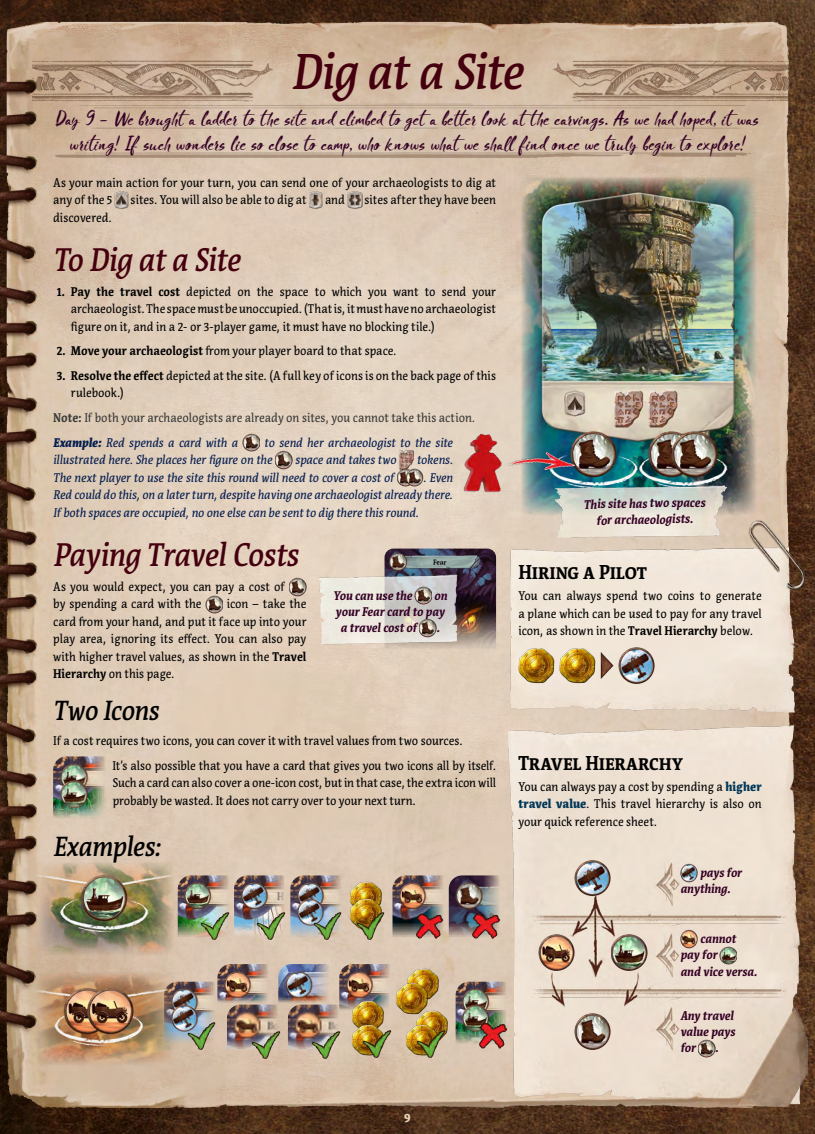
<style>
.page{position:relative;width:815px;height:1134px;background:#fff}
.page>*{position:absolute;margin:0;border:0;box-sizing:border-box;transform-origin:0 0}
.t1{font:italic 500 50px "Acuta";letter-spacing:-.025em;color:#44000e;scale:.9 1}
.t2{font:italic 500 32.5px "Acuta";letter-spacing:-.02em;color:#44000e;scale:.9 1}
.t3{font:italic 500 27.5px "Acuta";letter-spacing:-.015em;color:#000;scale:.9 1}
.t4{font:700 20px "Acuta";letter-spacing:-.005em;color:#000;scale:.9 1}
.t5{font:16.88px/25px "Blooms";letter-spacing:.02em;color:#340024;text-align:center}
.t6{font:12.5px/17.5px "Acuta";letter-spacing:-.005em;color:#000;scale:.9 1}
.t7{font:italic 12.5px/17.5px "Acuta";letter-spacing:-.005em;color:#061e4f;scale:.9 1}
.t8{font:italic 700 12.5px/16.2px "Acuta";letter-spacing:-.005em;color:#340024;scale:.9 1}
.t9{font:12.5px/24.6px "Acuta";letter-spacing:-.005em;color:#383937;scale:.9 1}
.t10{font:900 12.5px "Acuta";color:#e7d5b5;scale:.9 1}
.s1{font-weight:700}
.s2{font-weight:900;font-style:italic;color:#061e4f}
.s3{font-style:italic;color:#061e4f}
.s4{font-weight:900;color:#003657}
</style>
<div class="page">
<img style="left:0;top:0;width:815px;height:1134px">
<img style="left:513px;top:169px;width:252px;height:352px">
<img style="left:339px;top:870px;width:53px;height:17px">
<img style="left:182px;top:875px;width:48px;height:107px">
<img style="left:234px;top:875px;width:53px;height:129px">
<img style="left:290px;top:875px;width:53px;height:129px">
<img style="left:392px;top:875px;width:53px;height:97px">
<img style="left:449px;top:875px;width:52px;height:124px">
<img style="left:200px;top:912px;width:30px;height:27px">
<img style="left:256px;top:912px;width:31px;height:27px">
<img style="left:312px;top:912px;width:27px;height:27px">
<img style="left:414px;top:911px;width:31px;height:29px">
<img style="left:471px;top:911px;width:31px;height:29px">
<img style="left:339px;top:887px;width:53px;height:53px">
<img style="left:355px;top:912px;width:31px;height:27px">
<img style="left:217px;top:964px;width:53px;height:156px">
<img style="left:278px;top:964px;width:53px;height:156px">
<img style="left:27px;top:854px;width:155px;height:220px">
<img style="left:164px;top:982px;width:53px;height:152px">
<img style="left:227px;top:1004px;width:52px;height:130px">
<img style="left:288px;top:1004px;width:52px;height:130px">
<img style="left:339px;top:964px;width:53px;height:156px">
<img style="left:456px;top:982px;width:52px;height:152px">
<img style="left:186px;top:1022px;width:31px;height:27px">
<img style="left:478px;top:1021px;width:30px;height:29px">
<img style="left:341px;top:989px;width:45px;height:24px">
<img style="left:341px;top:1013px;width:108px;height:54px">
<img style="left:311px;top:1031px;width:30px;height:27px">
<img style="left:250px;top:1032px;width:31px;height:26px">
<img style="left:362px;top:1030px;width:30px;height:27px">
<img style="left:396px;top:958px;width:53px;height:41px">
<img style="left:386px;top:972px;width:53px;height:53px">
<img style="left:406px;top:999px;width:53px;height:53px">
<img style="left:415px;top:1030px;width:31px;height:27px">
<img style="left:548px;top:471px;width:179px;height:50px">
<img style="left:487px;top:521px;width:320px;height:191px">
<img style="left:508px;top:724px;width:299px;height:409px">
<img style="left:33px;top:60px;width:240px;height:42px">
<img style="left:552px;top:60px;width:236px;height:42px">
<img style="left:55px;top:101px;width:705px;height:106px">
<img style="left:115px;top:190px;width:13px;height:20px">
<img style="left:309px;top:190px;width:14px;height:20px">
<img style="left:347px;top:190px;width:15px;height:20px">
<img style="left:242px;top:433px;width:18px;height:19px">
<img style="left:275px;top:450px;width:17px;height:20px">
<img style="left:399px;top:450px;width:15px;height:18px">
<img style="left:397px;top:468px;width:26px;height:19px">
<img style="left:289px;top:577px;width:17px;height:20px">
<img style="left:206px;top:594px;width:17px;height:20px">
<img style="left:53px;top:756px;width:53px;height:157px">
<img style="left:385px;top:549px;width:111px;height:155px">
<img style="left:314px;top:573px;width:146px;height:71px">
<img style="left:415px;top:586px;width:17px;height:19px">
<img style="left:419px;top:618px;width:18px;height:20px">
<img style="left:518px;top:645px;width:36px;height:41px">
<img style="left:559px;top:645px;width:36px;height:41px">
<img style="left:601px;top:645px;width:12px;height:41px">
<img style="left:619px;top:645px;width:36px;height:41px">
<img style="left:680px;top:863px;width:18px;height:20px">
<img style="left:698px;top:1038px;width:17px;height:20px">
<img style="left:680px;top:929px;width:18px;height:20px">
<img style="left:720px;top:945px;width:17px;height:20px">
<img style="left:574px;top:857px;width:36px;height:41px">
<img style="left:538px;top:932px;width:36px;height:41px">
<img style="left:611px;top:932px;width:36px;height:41px">
<img style="left:574px;top:1011px;width:36px;height:41px">
<img style="left:463px;top:433px;width:39px;height:60px">
<img style="left:496px;top:439px;width:84px;height:54px">
<h1 class="t1" style="left:291px;top:42px;width:259px">Dig at a Site</h1>
<h3 class="t5" style="left:56px;top:107px;width:704px">Day 9 – We brought a ladder to the site and climbed to get a better look at the carvings. As we had hoped, it was writing! If such wonders lie so close to camp, who knows what we shall find once we truly begin to explore!</h3>
<p class="t6" style="left:53px;top:173px;width:494px">As your main action for your turn, you can send one of your archaeologists to dig at any of the 5</p>
<p class="t6" style="left:131px;top:191px;width:197px">sites. You will also be able to dig at</p>
<p class="t6" style="left:325px;top:191px;width:24px">and</p>
<p class="t6" style="left:365px;top:191px;width:148px">sites after they have been</p>
<p class="t6" style="left:53px;top:208px;width:67px">discovered.</p>
<h2 class="t2" style="left:53px;top:240px;width:210px">To Dig at a Site</h2>
<p class="t6" style="left:71px;top:283px;width:474px;text-align:justify;text-indent:-14px"><span class="s1">1. Pay the travel cost</span> depicted on the space to which you want to send your archaeologist. The space must be unoccupied. (That is, it must have no archaeologist figure on it, and in a 2- or 3-player game, it must have no blocking tile.)</p>
<p class="t6" style="left:57px;top:342px;width:379px"><span class="s1">2. Move your archaeologist</span> from your player board to that space.</p>
<p class="t6" style="left:71px;top:367px;width:474px;text-indent:-14px"><span class="s1">3. Resolve the effect</span> depicted at the site. (A full key of icons is on the back page of this rulebook.)</p>
<p class="t9" style="left:53px;top:405px;width:470px"><span class="s1">Note:</span> If both your archaeologists are already on sites, you cannot take this action.<br><span class="s2">Example:</span> <span class="s3">Red spends a card with a</span></p>
<p class="t7" style="left:53px;top:434px;width:446px;text-indent:211px">to send her archaeologist to the site illustrated here. She places her figure on the</p>
<p class="t7" style="left:295px;top:451px;width:114px">space and takes two</p>
<p class="t7" style="left:417px;top:451px;width:42px">tokens.</p>
<p class="t7" style="left:53px;top:469px;width:380px">The next player to use the site this round will need to cover a cost of</p>
<p class="t7" style="left:53px;top:469px;width:446px;text-align:justify;text-indent:370px">. Even Red could do this, on a later turn, despite having one archaeologist already there.<br>If both spaces are occupied, no one else can be sent to dig there this round.</p>
<h2 class="t2" style="left:53px;top:535px;width:274px">Paying Travel Costs</h2>
<p class="t6" style="left:53px;top:578px;width:259px">As you would expect, you can pay a cost of by spending a card with the</p>
<p class="t8" style="left:333px;top:587px;width:90px">You can use the</p>
<p class="t8" style="left:434px;top:587px;width:16px">on</p>
<p class="t8" style="left:336px;top:603px;width:123px">your Fear card to pay</p>
<p class="t8" style="left:341px;top:620px;width:86px">a travel cost of</p>
<p class="t8" style="left:436px;top:620px;width:5px">.</p>
<p class="t6" style="left:53px;top:595px;width:283px;text-align:justify;text-indent:174px">icon – take the card from your hand, and put it face up into your play area, ignoring its effect. You can also pay with higher travel values, as shown in the <span class="s1">Travel Hierarchy</span> on this page.</p>
<h3 class="t3" style="left:53px;top:694px;width:119px">Two Icons</h3>
<p class="t6" style="left:112px;top:728px;width:428px;line-height:24.6px;text-indent:-59px">If a cost requires two icons, you can cover it with travel values from two sources.<br>It’s also possible that you have a card that gives you two icons all by itself.</p>
<p class="t6" style="left:113px;top:774px;width:427px">Such a card can also cover a one-icon cost, but in that case, the extra icon will probably be wasted. It does not carry over to your next turn.</p>
<h3 class="t3" style="left:53px;top:829px;width:121px">Examples:</h3>
<p class="t8" style="left:584px;top:496px;width:137px;text-align:center;rotate:-1deg">This site has two spaces for archaeologists.</p>
<h3 class="t4" style="left:518px;top:560px;width:144px">Hiring a Pilot</h3>
<p class="t6" style="left:518px;top:587px;width:272px;text-align:justify">You can always spend two coins to generate a plane which can be used to pay for any travel icon, as shown in the <span class="s1">Travel Hierarchy</span> below.</p>
<h3 class="t4" style="left:518px;top:751px;width:185px">Travel Hierarchy</h3>
<p class="t6" style="left:518px;top:778px;width:272px;text-align:justify">You can always pay a cost by spending a <span class="s4">higher travel value</span>. This travel hierarchy is also on your quick reference sheet.</p>
<p class="t8" style="left:680px;top:864px;width:70px;text-indent:20px">pays for anything.</p>
<p class="t8" style="left:680px;top:931px;width:87px;text-indent:20px">cannot pay for<br>and vice versa.</p>
<p class="t8" style="left:680px;top:1007px;width:62px;text-align:justify">Any travel value pays for</p>
<p class="t8" style="left:715px;top:1040px;width:5px">.</p>
<p class="t10" style="left:404px;top:1110px;width:9px">9</p>
</div>
